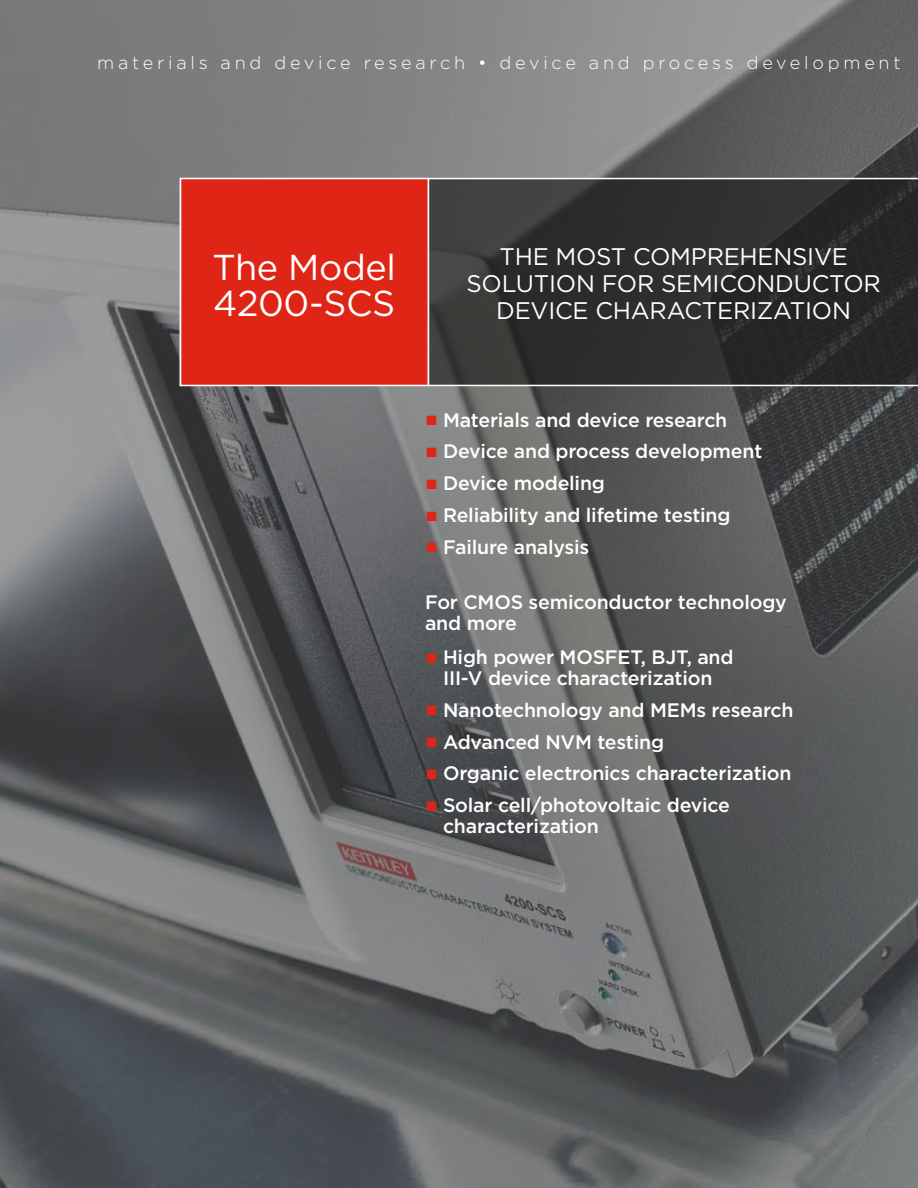
<style>
.page{position:relative;width:918px;height:1188px;background:#fff}
.page>*{position:absolute;margin:0;border:0;box-sizing:border-box;transform-origin:0 0}
.t1{font:36px/36px "Gotham";letter-spacing:-.01em;color:#fff}
.t2{font:24px/27px "Gotham";letter-spacing:-.01em;color:#fff;text-align:center}
.t3{font:500 19.5px/21px "Gotham";letter-spacing:-.01em;color:#fff}
.t4{font:300 18px "Gotham";letter-spacing:.21em;color:#fff}
.s1{color:#de2516}
</style>
<div class="page">
<img style="left:0;top:0;width:918px;height:1188px">
<div style="left:180px;top:178px;width:249px;height:208px;background:#de2516;border:2px solid #fff"></div>
<svg style="left:428px;top:178px;width:490px;height:208px;background:#333332"></svg>
<p class="t4" style="left:97px;top:53px;width:805px">materials and device research • device and process development</p>
<h1 class="t1" style="left:213px;top:248px;width:185px">THE MODEL<br>4200-SCS</h1>
<p class="t2" style="left:466px;top:243px;width:416px">THE MOST COM PREHENSIVE<br>SOLUTION FOR SEM ICONDUCTOR<br>DEVICE CHARACTERIZATION</p>
<p class="t3" style="left:427px;top:409px;width:302px"><span class="s1">■</span> Materials and device research</p>
<p class="t3" style="left:427px;top:441px;width:337px"><span class="s1">■</span> Device and process development</p>
<p class="t3" style="left:427px;top:472px;width:180px"><span class="s1">■</span> Device modeling</p>
<p class="t3" style="left:427px;top:504px;width:306px"><span class="s1">■</span> Reliability and lifetime testing</p>
<p class="t3" style="left:427px;top:536px;width:164px"><span class="s1">■</span> Failure analysis</p>
<p class="t3" style="left:425px;top:591px;width:363px">For CMOS semiconductor technology and more</p>
<p class="t3" style="left:427px;top:646px;width:309px;text-align:center"><span class="s1">■</span> High power MOSFET, BJT, and<br>III-V device characterization</p>
<p class="t3" style="left:427px;top:699px;width:369px"><span class="s1">■</span> Nanotechnology and MEMs research</p>
<p class="t3" style="left:427px;top:731px;width:239px"><span class="s1">■</span> Advanced NVM testing</p>
<p class="t3" style="left:427px;top:763px;width:367px"><span class="s1">■</span> Organic electronics characterization</p>
<p class="t3" style="left:443px;top:794px;width:288px;text-indent:-16px"><span class="s1">■</span> Solar cell/photovoltaic device characterization</p>
</div>
